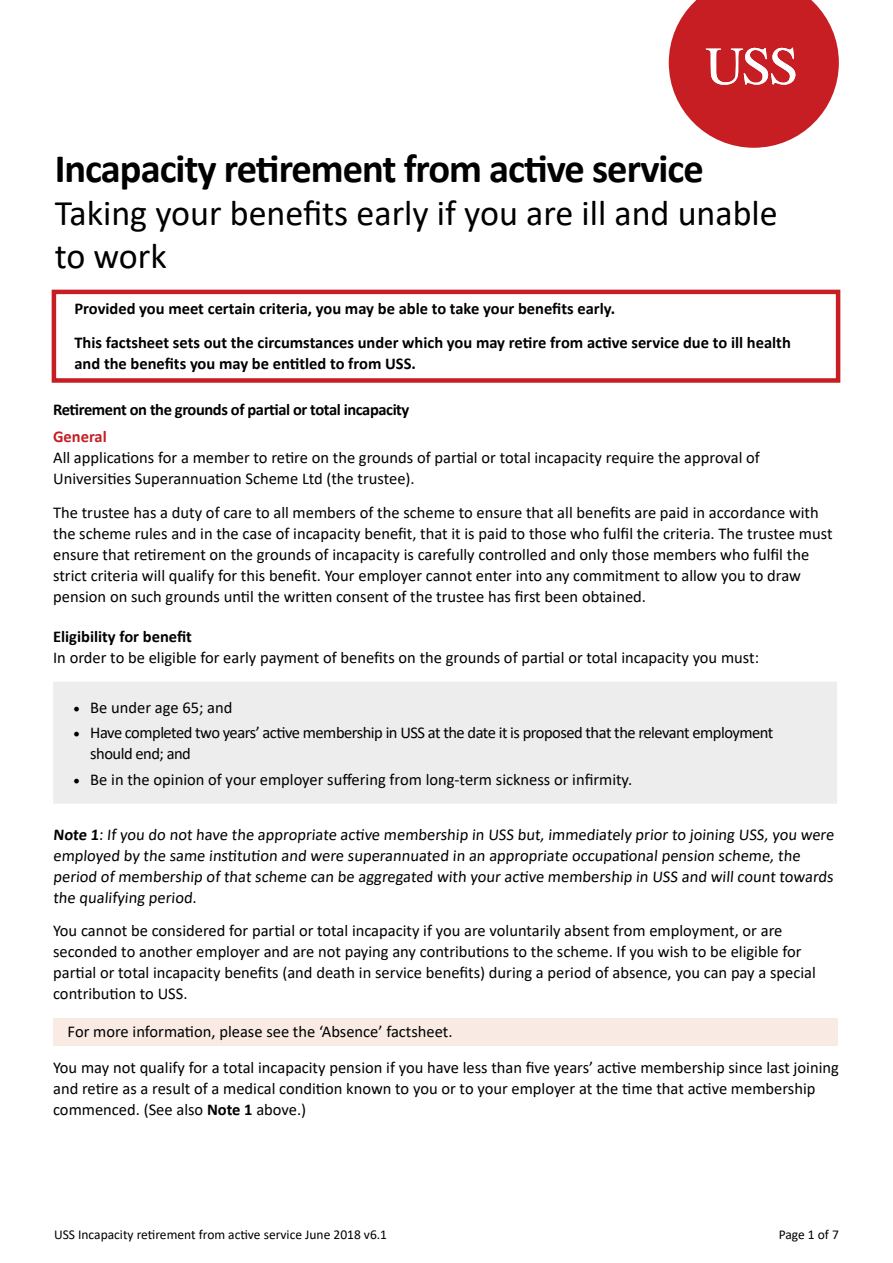
<style>
.page{position:relative;width:893px;height:1263px;background:#fff}
.page>*{position:absolute;margin:0;border:0;box-sizing:border-box;transform-origin:0 0}
.t1{font:700 40.5px "Calibri";letter-spacing:-.025em;color:#000}
.t2{font:36px/43.2px "Calibri";color:#000}
.t3{font:16.5px/21px "Calibri";color:#000}
.t4{font:700 16.5px/33.8px "Calibri";color:#000}
.t5{font:16.5px/21px "Calibri";letter-spacing:-.03em;color:#000}
.t6{font:700 16.5px "Calibri";letter-spacing:-.025em;color:#000}
.t7{font:700 16.5px "Calibri";color:#c61e23}
.t8{font:13.5px "Calibri";color:#000}
.s1{font-family:"Minion Pro";font-size:18px}
.s2{font-weight:700}
</style>
<div class="page">
<div style="left:52px;top:290px;width:788px;height:93px;background:#fff;border:4px solid #c61e23"></div>
<svg style="left:669px;top:0;width:170px;height:148px"></svg>
<div style="left:53px;top:682px;width:784px;height:122px;background:#ededed"></div>
<div style="left:53px;top:1018px;width:785px;height:27px;background:#f9eae3"></div>
<h1 class="t1" style="left:55px;top:140px;width:650px">Incapacity retirement from active service</h1>
<h2 class="t2" style="left:55px;top:191px;width:724px">Taking your benefits early if you are ill and unable to work</h2>
<p class="t4" style="left:74px;top:291px;width:718px">Provided you meet certain criteria, you may be able to take your benefits early.<br>This factsheet sets out the circumstances under which you may retire from active service due to ill health</p>
<p class="t4" style="left:74px;top:346px;width:343px">and the benefits you may be entitled to from USS.</p>
<p class="t6" style="left:53px;top:398px;width:358px">Retirement on the grounds of partial or total incapacity</p>
<p class="t7" style="left:53px;top:425px;width:55px">General</p>
<p class="t3" style="left:53px;top:447px;width:708px">All applications for a member to retire on the grounds of partial or total incapacity require the approval of<br>Universities Superannuation Scheme Ltd (the trustee).</p>
<p class="t3" style="left:53px;top:502px;width:781px">The trustee has a duty of care to all members of the scheme to ensure that all benefits are paid in accordance with the scheme rules and in the case of incapacity benefit, that it is paid to those who fulfil the criteria. The trustee must ensure that retirement on the grounds of incapacity is carefully controlled and only those members who fulfil the strict criteria will qualify for this benefit. Your employer cannot enter into any commitment to allow you to draw pension on such grounds until the written consent of the trustee has first been obtained.</p>
<p class="t4" style="left:53px;top:619px;width:140px">Eligibility for benefit</p>
<p class="t3" style="left:53px;top:646px;width:707px">In order to be eligible for early payment of benefits on the grounds of partial or total incapacity you must:</p>
<p class="t3" style="left:73px;top:697px;width:161px"><span class="s1">•</span> Be under age 65; and</p>
<p class="t5" style="left:90px;top:722px;width:685px;text-indent:-17px"><span class="s1">•</span> Have completed two years’ active membership in USS at the date it is proposed that the relevant employment should end; and</p>
<p class="t3" style="left:73px;top:768px;width:560px"><span class="s1">•</span> Be in the opinion of your employer suffering from long-term sickness or infirmity.</p>
<p class="t3" style="left:53px;top:823px;width:784px"><span class="s2">Note 1</span>: If you do not have the appropriate active membership in USS but, immediately prior to joining USS, you were employed by the same institution and were superannuated in an appropriate occupational pension scheme, the period of membership of that scheme can be aggregated with your active membership in USS and will count towards the qualifying period.</p>
<p class="t3" style="left:53px;top:920px;width:764px">You cannot be considered for partial or total incapacity if you are voluntarily absent from employment, or are seconded to another employer and are not paying any contributions to the scheme. If you wish to be eligible for partial or total incapacity benefits (and death in service benefits) during a period of absence, you can pay a special contribution to USS.</p>
<p class="t3" style="left:68px;top:1020px;width:386px">For more information, please see the ‘Absence’ factsheet.</p>
<p class="t3" style="left:53px;top:1057px;width:787px">You may not qualify for a total incapacity pension if you have less than five years’ active membership since last joining and retire as a result of a medical condition known to you or to your employer at the time that active membership commenced. (See also <span class="s2">Note 1</span> above.)</p>
<p class="t8" style="left:54px;top:1225px;width:335px">USS Incapacity retirement from active service June 2018 v6.1</p>
<p class="t8" style="left:779px;top:1225px;width:62px">Page 1 of 7</p>
</div>
